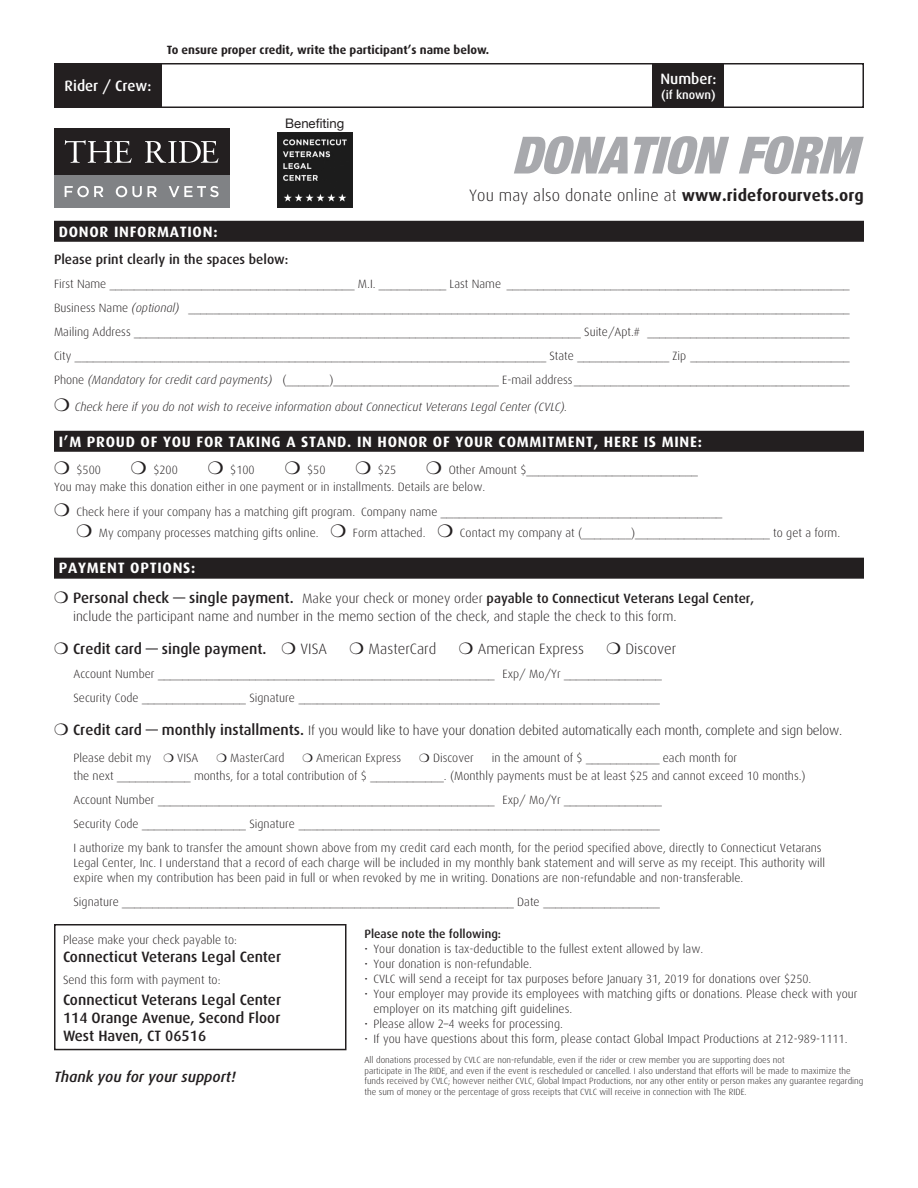
<style>
.page{position:relative;width:918px;height:1188px;background:#fff}
.page>*{position:absolute;margin:0;border:0;box-sizing:border-box;transform-origin:0 0}
.t1{font:51px "Harvest Ital";color:#a8a9ad}
.t2{font:300 16.5px "Dax";letter-spacing:.01em;color:#231f20}
.Heading_2{font:500 15px/18px "Dax";color:#231f20;text-align:justify}
.Heading_1{font:700 15px "Dax";letter-spacing:.05em;color:#fff}
.Heading_2-2{font:300 15px "Dax";color:#231f20}
.t3{font:italic 500 15px "Dax";color:#231f20}
.t4{font:500 15px "Dax";color:#fff}
.Heading_2-3{font:300 13.5px/18px "Dax";color:#231f20}
.t5{font:500 13.5px "Dax";color:#231f20}
.t6{font:13.2px "Helvetica Neue";color:#231f20}
.t7{font:300 12px/15px "Dax";color:#231f20}
.t8{font:italic 300 12px "Dax";color:#231f20}
.t9{font:700 12px "Dax";color:#231f20}
.t10{font:500 12px "Dax";color:#231f20}
.t11{font:500 12px "Dax";color:#fff}
.t12{font:300 9px/10.8px "Dax";color:#231f20}
.s1{font-weight:700}
.s2{font-style:italic}
.s3{font-weight:500;font-size:15px}
.s4{font-weight:500}
</style>
<div class="page">
<div style="left:54px;top:221px;width:810px;height:21px;background:#231f20"></div>
<div style="left:54px;top:431px;width:810px;height:21px;background:#231f20"></div>
<div style="left:54px;top:558px;width:810px;height:21px;background:#231f20"></div>
<div style="left:54px;top:924px;width:292px;height:126px;border:2px solid #231f20"></div>
<div style="left:54px;top:63px;width:810px;height:45px;border:2px solid #231f20"></div>
<div style="left:54px;top:63px;width:108px;height:45px;background:#231f20"></div>
<div style="left:652px;top:63px;width:72px;height:45px;background:#231f20"></div>
<img style="left:277px;top:132px;width:76px;height:76px">
<div style="left:54px;top:128px;width:175px;height:47px;background:#231f20"></div>
<svg style="left:65px;top:140px;width:67px;height:23px"></svg>
<svg style="left:145px;top:141px;width:73px;height:22px"></svg>
<div style="left:54px;top:175px;width:175px;height:33px;background:#808285"></div>
<svg style="left:65px;top:186px;width:38px;height:11px"></svg>
<svg style="left:116px;top:186px;width:41px;height:11px"></svg>
<svg style="left:169px;top:186px;width:50px;height:11px"></svg>
<p class="t4" style="left:65px;top:78px;width:88px">Rider / Crew:</p>
<p class="t9" style="left:167px;top:43px;width:324px">To ensure proper credit, write the participant’s name below.</p>
<p class="t6" style="left:285px;top:114px;width:61px">Benefiting</p>
<p class="t4" style="left:660px;top:70px;width:58px">Number:</p>
<p class="t11" style="left:661px;top:88px;width:56px">(if known)</p>
<p class="t1" style="left:512px;top:131px;width:346px">DONATION FORM</p>
<p class="t2" style="left:469px;top:186px;width:396px">You may also donate online at <span class="s1">www.rideforourvets.org</span></p>
<p class="Heading_1" style="left:59px;top:223px;width:160px">DONOR INFORMATION:</p>
<p class="t5" style="left:54px;top:251px;width:236px">Please print clearly in the spaces below:</p>
<p class="t7" style="left:54px;top:276px;width:797px">First Name ________________________________________ M.I. ___________ Last Name ________________________________________________________</p>
<p class="t7" style="left:54px;top:300px;width:797px">Business Name <span class="s2">(optional)</span> ____________________________________________________________________________________________________________</p>
<p class="t7" style="left:54px;top:324px;width:797px">Mailing Address _________________________________________________________________________ Suite/Apt.# _________________________________</p>
<p class="t7" style="left:54px;top:348px;width:797px">City _____________________________________________________________________________ State _______________ Zip __________________________</p>
<p class="t7" style="left:54px;top:372px;width:797px">Phone <span class="s2">(Mandatory for credit card payments)</span> (_______)___________________________ E-mail address _____________________________________________</p>
<p class="t8" style="left:75px;top:400px;width:494px">Check here if you do not wish to receive information about Connecticut Veterans Legal Center (CVLC).</p>
<p class="Heading_1" style="left:59px;top:433px;width:645px">I’M PROUD OF YOU FOR TAKING A STAND. IN HONOR OF YOUR COMMITMENT, HERE IS MINE:</p>
<p class="t7" style="left:76px;top:462px;width:26px">$500</p>
<p class="t7" style="left:153px;top:462px;width:26px">$200</p>
<p class="t7" style="left:230px;top:462px;width:26px">$100</p>
<p class="t7" style="left:307px;top:462px;width:20px">$50</p>
<p class="t7" style="left:378px;top:462px;width:20px">$25</p>
<p class="t7" style="left:449px;top:462px;width:251px">Other Amount $____________________________</p>
<p class="t7" style="left:54px;top:479px;width:433px">You may make this donation either in one payment or in installments. Details are below.</p>
<p class="t7" style="left:99px;top:502px;width:625px;line-height:21px;text-indent:-22px">Check here if your company has a matching gift program. Company name ______________________________________________<br>My company processes matching gifts online.</p>
<p class="t7" style="left:353px;top:526px;width:74px">Form attached.</p>
<p class="t7" style="left:460px;top:526px;width:382px">Contact my company at (________)______________________ to get a form.</p>
<p class="Heading_1" style="left:59px;top:560px;width:138px">PAYMENT OPTIONS:</p>
<p class="Heading_2-3" style="left:73px;top:590px;width:683px"><span class="s3">Personal check — single payment.</span> Make your check or money order <span class="s4">payable to Connecticut Veterans Legal Center, </span>include the participant name and number in the memo section of the check, and staple the check to this form.</p>
<p class="Heading_2" style="left:73px;top:640px;width:195px">Credit card — single payment.</p>
<p class="Heading_2-2" style="left:301px;top:641px;width:28px">VISA</p>
<p class="Heading_2-2" style="left:369px;top:641px;width:69px">MasterCard</p>
<p class="Heading_2-2" style="left:478px;top:641px;width:108px">American Express</p>
<p class="Heading_2-2" style="left:626px;top:641px;width:52px">Discover</p>
<p class="t7" style="left:74px;top:662px;width:590px;line-height:24px">Account Number _______________________________________________________ Exp/ Mo/Yr ________________<br>Security Code _________________ Signature ___________________________________________________________</p>
<p class="Heading_2-3" style="left:73px;top:722px;width:771px"><span class="s3">Credit card — monthly installments.</span> If you would like to have your donation debited automatically each month, complete and sign below.</p>
<p class="t7" style="left:74px;top:751px;width:79px">Please debit my</p>
<p class="t7" style="left:177px;top:751px;width:23px">VISA</p>
<p class="t7" style="left:230px;top:751px;width:56px">MasterCard</p>
<p class="t7" style="left:316px;top:751px;width:86px">American Express</p>
<p class="t7" style="left:433px;top:751px;width:42px">Discover</p>
<p class="t7" style="left:74px;top:749px;width:734px;line-height:18px;text-indent:418px">in the amount of $ ____________ each month for<br>the next ____________ months, for a total contribution of $ ____________. (Monthly payments must be at least $25 and cannot exceed 10 months.)</p>
<p class="t7" style="left:74px;top:788px;width:590px;line-height:24px">Account Number _______________________________________________________ Exp/ Mo/Yr ________________<br>Security Code _________________ Signature ___________________________________________________________</p>
<p class="t7" style="left:74px;top:841px;width:753px">I authorize my bank to transfer the amount shown above from my credit card each month, for the period specified above, directly to Connecticut Vetarans<br>Legal Center, Inc. I understand that a record of each charge will be included in my monthly bank statement and will serve as my receipt. This authority will expire when my contribution has been paid in full or when revoked by me in writing. Donations are non-refundable and non-transferable.</p>
<p class="t7" style="left:74px;top:895px;width:588px">Signature ________________________________________________________________ Date ___________________</p>
<p class="t7" style="left:63px;top:932px;width:176px">Please make your check payable to:</p>
<p class="Heading_2" style="left:63px;top:948px;width:220px">Connecticut Veterans Legal Center</p>
<p class="t7" style="left:63px;top:973px;width:159px">Send this form with payment to:</p>
<p class="Heading_2" style="left:63px;top:991px;width:220px">Connecticut Veterans Legal Center 114 Orange Avenue, Second Floor West Haven, CT 06516</p>
<p class="t3" style="left:54px;top:1068px;width:183px">Thank you for your support!</p>
<p class="t10" style="left:364px;top:927px;width:138px">Please note the following:</p>
<p class="t7" style="left:364px;top:942px;width:340px">• Your donation is tax-deductible to the fullest extent allowed by law.</p>
<p class="t7" style="left:364px;top:957px;width:169px">• Your donation is non-refundable.</p>
<p class="t7" style="left:364px;top:972px;width:448px">• CVLC will send a receipt for tax purposes before January 31, 2019 for donations over $250.</p>
<p class="t7" style="left:374px;top:987px;width:485px;text-indent:-9px">• Your employer may provide its employees with matching gifts or donations. Please check with your employer on its matching gift guidelines.</p>
<p class="t7" style="left:364px;top:1017px;width:200px">• Please allow 2–4 weeks for processing.</p>
<p class="t7" style="left:364px;top:1032px;width:485px">• If you have questions about this form, please contact Global Impact Productions at 212-989-1111.</p>
<p class="t12" style="left:364px;top:1054px;width:500px">All donations processed by CVLC are non-refundable, even if the rider or crew member you are supporting does not<br>participate in The RIDE, and even if the event is rescheduled or cancelled. I also understand that efforts will be made to maximize the funds received by CVLC; however neither CVLC, Global Impact Productions, nor any other entity or person makes any guarantee regarding the sum of money or the percentage of gross receipts that CVLC will receive in connection with The RIDE.</p>
</div>
